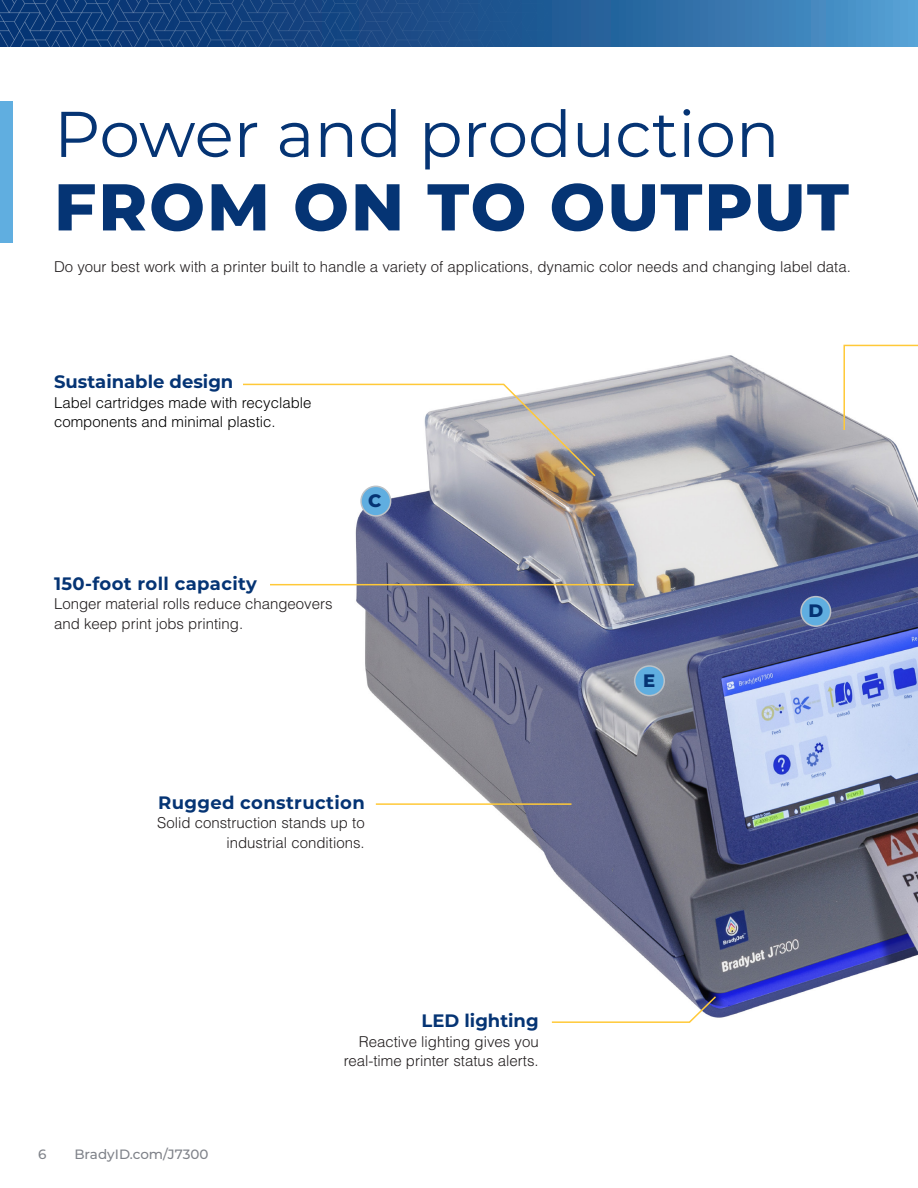
<style>
.page{position:relative;width:918px;height:1188px;background:#fff}
.page>*{position:absolute;margin:0;border:0;box-sizing:border-box;transform-origin:0 0}
.t1{font:800 66px "Montserrat";letter-spacing:.03em;color:#053474}
.t2{font:64.5px "Montserrat";color:#053474}
.t3{font:700 18px "Montserrat";letter-spacing:.015em;color:#053474}
.t4{font:800 18px "Montserrat";color:#053474}
.t5{font:300 15px/19.5px "Helvetica LT Std";color:#231f20;text-align:right}
.t6{font:300 15px/19.5px "Helvetica LT Std";color:#000}
.t7{font:500 13.5px "Montserrat";color:#80838a}
</style>
<div class="page">
<img style="left:0;top:0;width:918px;height:46px">
<div style="left:0;top:102px;width:12px;height:141px;background:#60aee0"></div>
<img style="left:336px;top:355px;width:582px;height:663px">
<hr style="left:376px;top:803px;width:196px;height:2px;background:#ffc938">
<svg style="left:550px;top:995px;width:168px;height:28px"></svg>
<hr style="left:270px;top:584px;width:364px;height:1px;background:#ffc938">
<svg style="left:243px;top:383px;width:354px;height:95px"></svg>
<svg style="left:843px;top:344px;width:75px;height:87px"></svg>
<div style="left:801px;top:597px;width:30px;height:29px;background:#60aee0;border-radius:50%"></div>
<div style="left:800px;top:596px;width:31px;height:31px;border:2px solid #bcc2c7;border-radius:50%"></div>
<div style="left:361px;top:486px;width:30px;height:30px;background:#60aee0;border-radius:50%"></div>
<div style="left:360px;top:486px;width:31px;height:31px;border:2px solid #bcc2c7;border-radius:50%"></div>
<div style="left:635px;top:666px;width:29px;height:30px;background:#60aee0;border-radius:50%"></div>
<div style="left:634px;top:665px;width:31px;height:31px;border:2px solid #bcc2c7;border-radius:50%"></div>
<h2 class="t2" style="left:54px;top:90px;width:727px">Power and production</h2>
<h1 class="t1" style="left:54px;top:159px;width:796px">FROM ON TO OUTPUT</h1>
<p class="t5" style="left:54px;top:257px;width:798px">Do your best work with a printer built to handle a variety of applications, dynamic color needs and changing label data.</p>
<p class="t3" style="left:54px;top:369px;width:181px">Sustainable design</p>
<p class="t6" style="left:54px;top:393px;width:259px">Label cartridges made with recyclable components and minimal plastic.</p>
<p class="t3" style="left:54px;top:570px;width:204px">150-foot roll capacity</p>
<p class="t5" style="left:54px;top:594px;width:280px;text-align:left">Longer material rolls reduce changeovers and keep print jobs printing.</p>
<p class="t4" style="left:368px;top:487px;width:15px">C</p>
<p class="t3" style="left:158px;top:789px;width:208px">Rugged construction</p>
<p class="t5" style="left:157px;top:813px;width:209px">Solid construction stands up to industrial conditions.</p>
<p class="t7" style="left:38px;top:1145px;width:10px">6</p>
<p class="t7" style="left:74px;top:1145px;width:136px">BradyID.com/J7300</p>
<p class="t3" style="left:422px;top:1008px;width:119px">LED lighting</p>
<p class="t5" style="left:344px;top:1031px;width:197px">Reactive lighting gives you real-time printer status alerts.</p>
<p class="t4" style="left:643px;top:667px;width:14px">E</p>
<p class="t4" style="left:808px;top:598px;width:16px">D</p>
</div>
